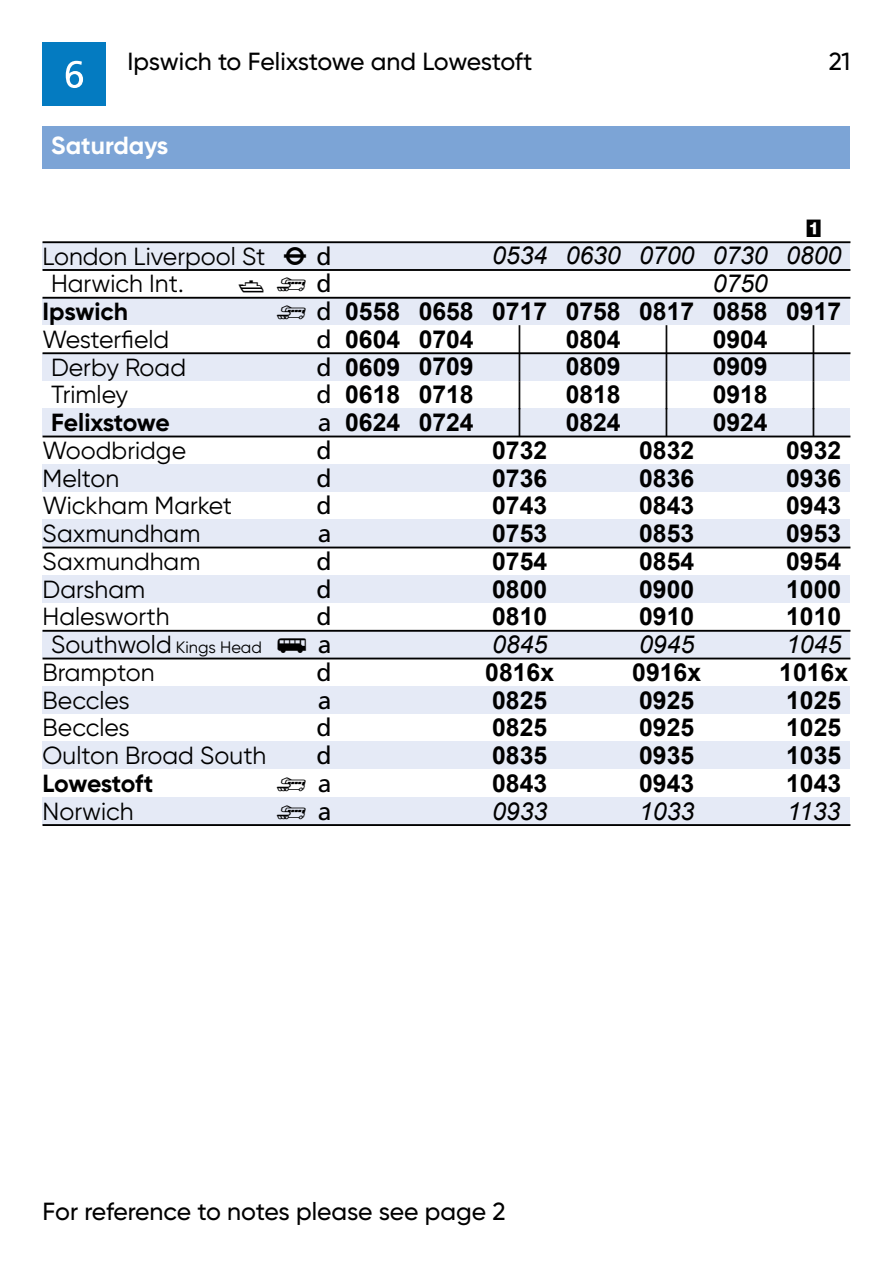
<style>
.page{position:relative;width:893px;height:1263px;background:#fff}
.page>*{position:absolute;margin:0;border:0;box-sizing:border-box;transform-origin:0 0}
.t1{font:34.5px/27.8px "TIME Sfont";color:#000;text-align:justify}
.t2{font:700 24.75px/27.8px "Arial";color:#000;text-align:justify}
.t3{font:24.75px/27.8px "Gilroy";color:#000}
.t4{font:500 24.75px "Gilroy";letter-spacing:-.005em;color:#000}
.t5{font:italic 24.75px/27.8px "Arial";color:#000}
.t6{font:700 24.75px "Gilroy";letter-spacing:-.015em;color:#000}
.t7{font:24.75px "Frutiger LT Std";color:#000}
.t8{font:700 24.75px "Gilroy";color:#fff}
.t9{font:24.75px "TIME Sfont";color:#000}
.t10{font:24px "TIME Sfont";color:#000}
.s1{font-family:"TIME Sfont";font-size:24px}
.s2{font-family:"Frutiger LT Std"}
.s3{font-family:"Frutiger LT Std";font-size:24.75px}
.s4{font-size:16.5px}
</style>
<div class="page">
<div style="left:43px;top:126px;width:807px;height:42px;background:#7ca4d6"></div>
<div style="left:43px;top:242px;width:807px;height:27px;background:#e5eaf6"></div>
<div style="left:43px;top:575px;width:807px;height:27px;background:#e5eaf6"></div>
<div style="left:43px;top:297px;width:807px;height:28px;background:#e5eaf6"></div>
<div style="left:43px;top:630px;width:807px;height:28px;background:#e5eaf6"></div>
<div style="left:43px;top:353px;width:807px;height:27px;background:#e5eaf6"></div>
<div style="left:43px;top:686px;width:807px;height:27px;background:#e5eaf6"></div>
<div style="left:43px;top:408px;width:807px;height:28px;background:#e5eaf6"></div>
<div style="left:43px;top:741px;width:807px;height:28px;background:#e5eaf6"></div>
<div style="left:43px;top:464px;width:807px;height:27px;background:#e5eaf6"></div>
<div style="left:43px;top:797px;width:807px;height:27px;background:#e5eaf6"></div>
<div style="left:43px;top:519px;width:807px;height:28px;background:#e5eaf6"></div>
<hr style="left:43px;top:241px;width:807px;height:2px;background:#000">
<hr style="left:43px;top:269px;width:807px;height:2px;background:#000">
<hr style="left:43px;top:297px;width:807px;height:2px;background:#000">
<hr style="left:43px;top:352px;width:807px;height:2px;background:#000">
<hr style="left:43px;top:436px;width:807px;height:1px;background:#000">
<hr style="left:43px;top:547px;width:807px;height:1px;background:#000">
<hr style="left:43px;top:630px;width:807px;height:2px;background:#000">
<hr style="left:43px;top:658px;width:807px;height:1px;background:#000">
<hr style="left:43px;top:824px;width:807px;height:2px;background:#000">
<div style="left:43px;top:43px;width:63px;height:63px;background:#047bc1"></div>
<svg style="left:66px;top:61px;width:17px;height:27px"></svg>
<p class="t4" style="left:128px;top:46px;width:407px">Ipswich to Felixstowe and Lowestoft</p>
<p class="t4" style="left:829px;top:46px;width:23px">21</p>
<p class="t8" style="left:51px;top:129px;width:119px">Saturdays</p>
<p class="t3" style="left:51px;top:242px;width:282px;text-indent:-9px">London Liverpool St <span class="s1">T</span> <span class="s2">d<br></span>Harwich Int.</p>
<p class="t10" style="left:238px;top:265px;width:95px">,)<span class="s3">d</span></p>
<p class="t6" style="left:43px;top:296px;width:87px">Ipswich</p>
<p class="t10" style="left:277px;top:293px;width:56px">) <span class="s3">d</span></p>
<p class="t3" style="left:43px;top:325px;width:128px">Westerfield</p>
<p class="t7" style="left:317px;top:325px;width:17px">d</p>
<p class="t3" style="left:51px;top:353px;width:137px">Derby Road</p>
<p class="t7" style="left:317px;top:352px;width:17px">d</p>
<p class="t3" style="left:51px;top:380px;width:79px">Trimley</p>
<p class="t7" style="left:317px;top:380px;width:17px">d</p>
<p class="t6" style="left:51px;top:407px;width:120px">Felixstowe</p>
<p class="t7" style="left:318px;top:408px;width:15px">a</p>
<p class="t3" style="left:43px;top:436px;width:145px">Woodbridge</p>
<p class="t7" style="left:317px;top:436px;width:17px">d</p>
<p class="t3" style="left:43px;top:464px;width:78px">Melton</p>
<p class="t7" style="left:317px;top:463px;width:17px">d</p>
<p class="t3" style="left:43px;top:491px;width:191px">Wickham Market</p>
<p class="t7" style="left:317px;top:491px;width:17px">d</p>
<p class="t3" style="left:43px;top:519px;width:159px">Saxmundham</p>
<p class="t7" style="left:318px;top:519px;width:15px">a</p>
<p class="t3" style="left:43px;top:547px;width:159px">Saxmundham</p>
<p class="t7" style="left:317px;top:547px;width:17px">d</p>
<p class="t3" style="left:43px;top:575px;width:104px">Darsham</p>
<p class="t7" style="left:317px;top:574px;width:17px">d</p>
<p class="t3" style="left:43px;top:602px;width:129px">Halesworth</p>
<p class="t7" style="left:317px;top:602px;width:17px">d</p>
<p class="t3" style="left:43px;top:630px;width:291px;text-indent:9px">Southwold <span class="s4">Kings Head</span> <span class="s1">`</span> <span class="s2">a<br></span>Brampton</p>
<p class="t7" style="left:317px;top:658px;width:17px">d</p>
<p class="t3" style="left:43px;top:686px;width:89px">Beccles</p>
<p class="t7" style="left:318px;top:685px;width:15px">a</p>
<p class="t3" style="left:43px;top:713px;width:89px">Beccles</p>
<p class="t7" style="left:317px;top:713px;width:17px">d</p>
<p class="t3" style="left:43px;top:741px;width:225px">Oulton Broad South</p>
<p class="t7" style="left:317px;top:741px;width:17px">d</p>
<p class="t6" style="left:43px;top:768px;width:112px">Lowestoft</p>
<p class="t10" style="left:277px;top:765px;width:56px">) <span class="s3">a</span></p>
<p class="t3" style="left:43px;top:797px;width:93px">Norwich</p>
<p class="t10" style="left:277px;top:792px;width:56px">) <span class="s3">a</span></p>
<p class="t2" style="left:345px;top:298px;width:57px">0558<br>0604<br>0609<br>0618<br>0624</p>
<p class="t2" style="left:419px;top:298px;width:57px">0658<br>0704<br>0709<br>0718<br>0724</p>
<p class="t5" style="left:492px;top:242px;width:57px">0534</p>
<p class="t2" style="left:492px;top:298px;width:57px">0717</p>
<h1 class="t1" style="left:519px;top:321px;width:4px">C C C C</h1>
<p class="t2" style="left:492px;top:437px;width:57px">0732<br>0736<br>0743<br>0753<br>0754<br>0800<br>0810</p>
<p class="t5" style="left:492px;top:631px;width:57px">0845</p>
<p class="t2" style="left:485px;top:659px;width:70px;text-align:left">0816x<br>0825<br>0825<br>0835<br>0843</p>
<p class="t5" style="left:492px;top:797px;width:57px">0933</p>
<p class="t5" style="left:566px;top:242px;width:57px">0630</p>
<p class="t2" style="left:566px;top:298px;width:57px">0758<br>0804<br>0809<br>0818<br>0824</p>
<p class="t5" style="left:639px;top:242px;width:57px">0700</p>
<p class="t2" style="left:639px;top:298px;width:57px">0817</p>
<h1 class="t1" style="left:666px;top:321px;width:4px">C C C C</h1>
<p class="t2" style="left:639px;top:437px;width:57px">0832<br>0836<br>0843<br>0853<br>0854<br>0900<br>0910</p>
<p class="t5" style="left:639px;top:631px;width:57px">0945</p>
<p class="t2" style="left:632px;top:659px;width:70px;text-align:left">0916x<br>0925<br>0925<br>0935<br>0943</p>
<p class="t5" style="left:639px;top:797px;width:57px">1033</p>
<p class="t5" style="left:713px;top:242px;width:57px">0730<br>0750</p>
<p class="t2" style="left:713px;top:298px;width:57px">0858<br>0904<br>0909<br>0918<br>0924</p>
<p class="t9" style="left:807px;top:209px;width:15px">1</p>
<p class="t5" style="left:786px;top:242px;width:57px">0800</p>
<p class="t2" style="left:786px;top:298px;width:57px">0917</p>
<h1 class="t1" style="left:813px;top:321px;width:4px">C C C C</h1>
<p class="t2" style="left:786px;top:437px;width:57px">0932<br>0936<br>0943<br>0953<br>0954<br>1000<br>1010</p>
<p class="t5" style="left:786px;top:631px;width:57px">1045</p>
<p class="t2" style="left:779px;top:659px;width:70px;text-align:left">1016x<br>1025<br>1025<br>1035<br>1043</p>
<p class="t5" style="left:787px;top:797px;width:55px">1133</p>
<p class="t4" style="left:43px;top:1196px;width:464px">For reference to notes please see page 2</p>
</div>
